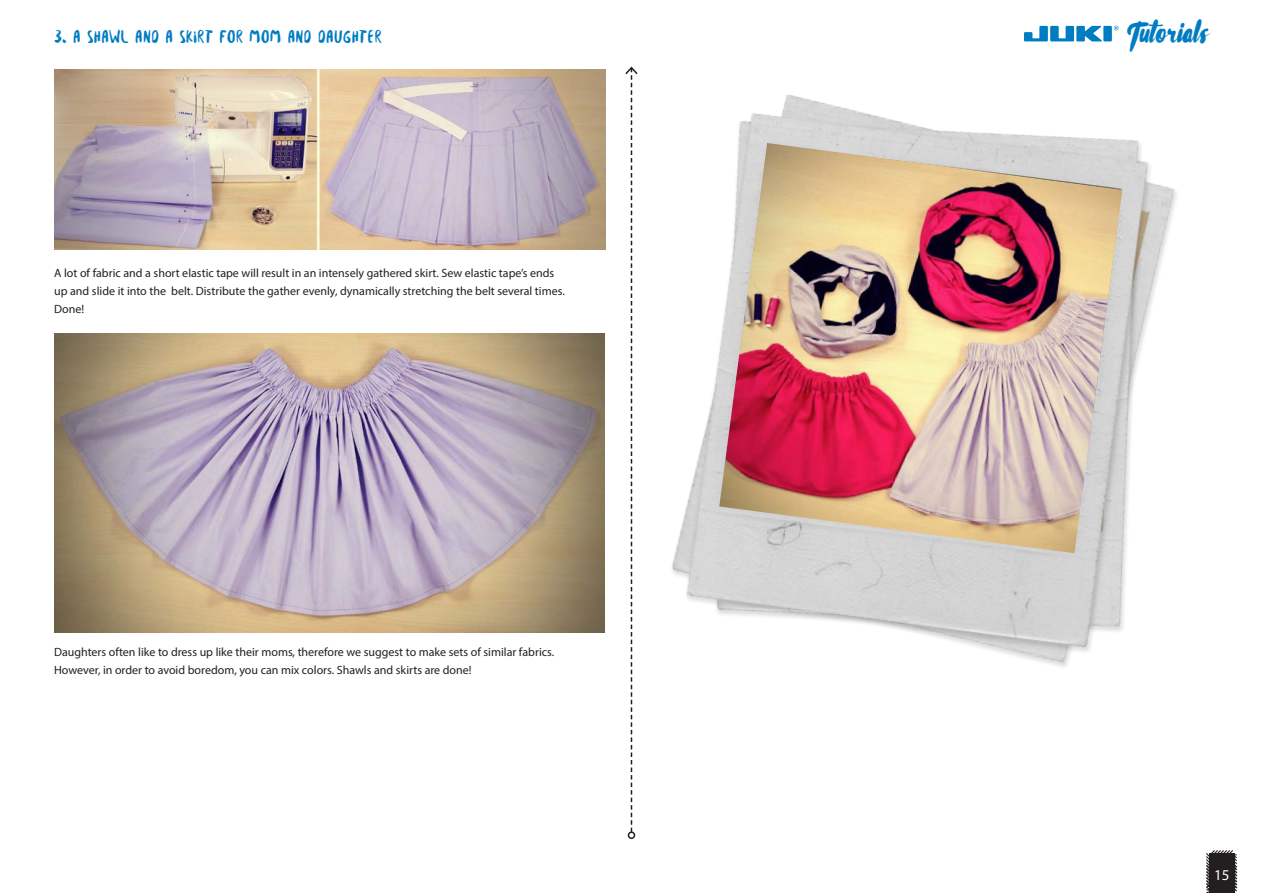
<style>
.page{position:relative;width:1263px;height:893px;background:#fff}
.page>*{position:absolute;margin:0;border:0;box-sizing:border-box;transform-origin:0 0}
.t1{font:36px "Rissa Typeface";color:#007cc2}
.t2{font:19.5px "Besom";color:#007cc2}
.t3{font:15px "Myriad Pro";color:#fff}
.t4{font:12px/18px "Myriad Pro";color:#231f20}
</style>
<div class="page">
<img style="left:54px;top:69px;width:551px;height:181px">
<svg style="left:1024px;top:26px;width:78px;height:15px"></svg>
<div style="left:1103px;top:26px;width:9px;height:15px;background:#007cc2"></div>
<svg style="left:1114px;top:26px;width:4px;height:4px"></svg>
<svg style="left:1206px;top:850px;width:32px;height:43px"></svg>
<img style="left:54px;top:334px;width:551px;height:299px">
<svg style="left:629px;top:66px;width:5px;height:765px"></svg>
<div style="left:628px;top:831px;width:7px;height:8px;border:2px solid #231f20;border-radius:50%"></div>
<img style="left:625px;top:69px;width:552px;height:626px">
<img style="left:719px;top:143px;width:403px;height:410px">
<p class="t2" style="left:54px;top:22px;width:329px">3. A SHAWL AND A SKIRT FOR MOM AND DAUGHTER</p>
<p class="t4" style="left:54px;top:264px;width:512px">A lot of fabric and a short elastic tape will result in an intensely gathered skirt. Sew elastic tape’s ends up and slide it into the belt. Distribute the gather evenly, dynamically stretching the belt several times.<br>Done!</p>
<p class="t4" style="left:54px;top:643px;width:502px">Daughters often like to dress up like their moms, therefore we suggest to make sets of similar fabrics.<br>However, in order to avoid boredom, you can mix colors. Shawls and skirts are done!</p>
<p class="t1" style="left:1131px;top:19px;width:78px">Tutorials</p>
<p class="t3" style="left:1214px;top:866px;width:17px">15</p>
</div>
